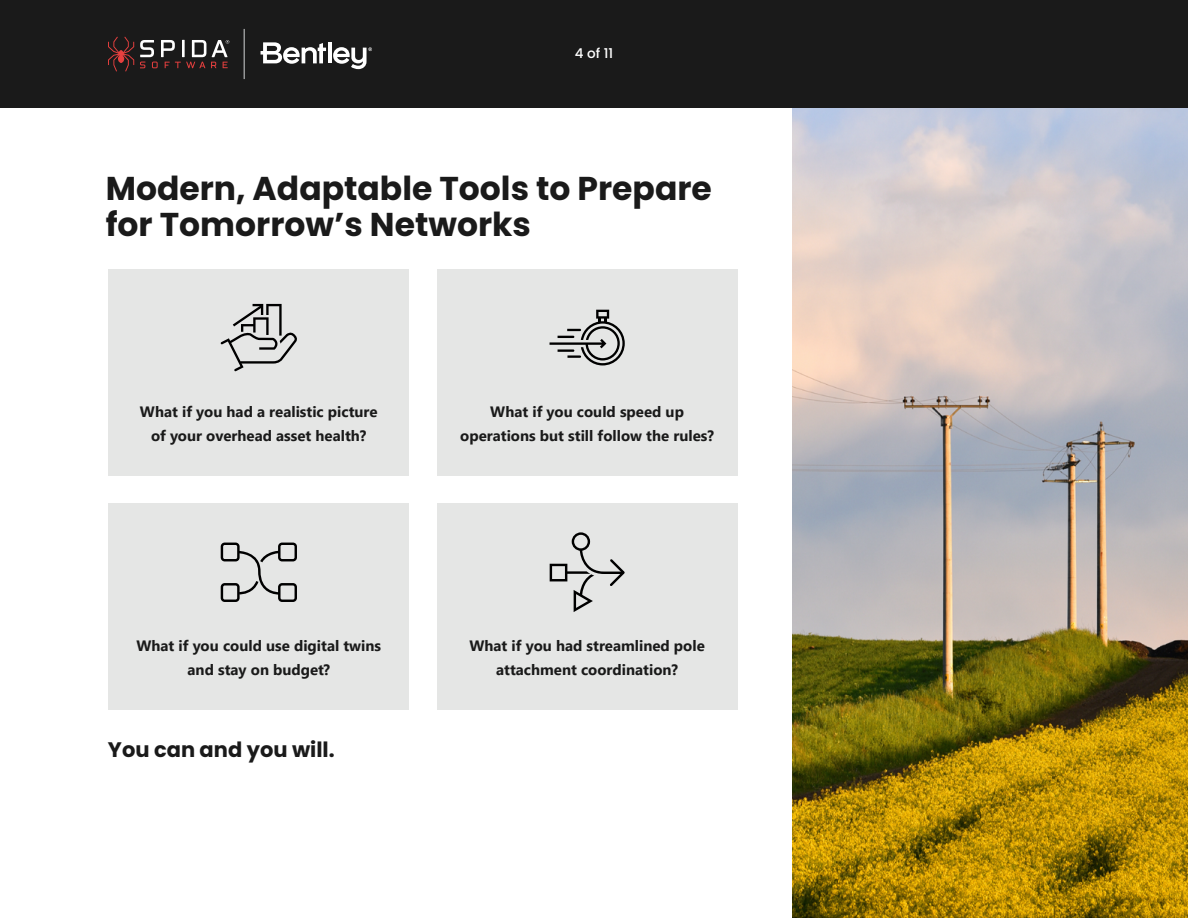
<style>
.page{position:relative;width:1188px;height:918px;background:#fff}
.page>*{position:absolute;margin:0;border:0;box-sizing:border-box;transform-origin:0 0}
.t1{font:700 33px/36px "Poppins";color:#1a1a1a}
.t2{font:700 21px "Poppins";color:#1a1a1a}
.t3{font:700 15px/24px "Segoe UI";color:#1a1a1a;text-align:center}
.t4{font:500 13.5px "Poppins";color:#fff}
</style>
<div class="page">
<div style="left:0;top:0;width:1188px;height:108px;background:#1a1a1a"></div>
<hr style="left:244px;top:29px;width:1px;height:50px;background:#d1d3d4">
<svg style="left:261px;top:42px;width:65px;height:22px"></svg>
<hr style="left:328px;top:42px;width:3px;height:21px;background:#fff">
<svg style="left:333px;top:47px;width:39px;height:22px"></svg>
<svg style="left:108px;top:37px;width:26px;height:34px"></svg>
<svg style="left:140px;top:40px;width:89px;height:28px"></svg>
<div style="left:108px;top:270px;width:301px;height:206px;background:#e5e6e5"></div>
<div style="left:108px;top:503px;width:301px;height:206px;background:#e5e6e5"></div>
<div style="left:437px;top:270px;width:301px;height:206px;background:#e5e6e5"></div>
<div style="left:437px;top:503px;width:301px;height:206px;background:#e5e6e5"></div>
<img style="left:792px;top:108px;width:396px;height:810px">
<svg style="left:550px;top:310px;width:75px;height:55px"></svg>
<svg style="left:221px;top:304px;width:76px;height:67px"></svg>
<svg style="left:550px;top:532px;width:75px;height:80px"></svg>
<svg style="left:221px;top:543px;width:76px;height:59px"></svg>
<p class="t4" style="left:575px;top:46px;width:40px">4 of 11</p>
<h1 class="t1" style="left:106px;top:170px;width:608px">Modern, Adaptable Tools to Prepare for Tomorrow’s Networks</h1>
<p class="t3" style="left:140px;top:398px;width:239px">What if you had a realistic picture of your overhead asset health?</p>
<p class="t3" style="left:136px;top:633px;width:246px">What if you could use digital twins and stay on budget?</p>
<h2 class="t2" style="left:108px;top:738px;width:228px">You can and you will.</h2>
<p class="t3" style="left:460px;top:398px;width:255px">What if you could speed up operations but still follow the rules?</p>
<p class="t3" style="left:469px;top:633px;width:237px">What if you had streamlined pole attachment coordination?</p>
</div>
